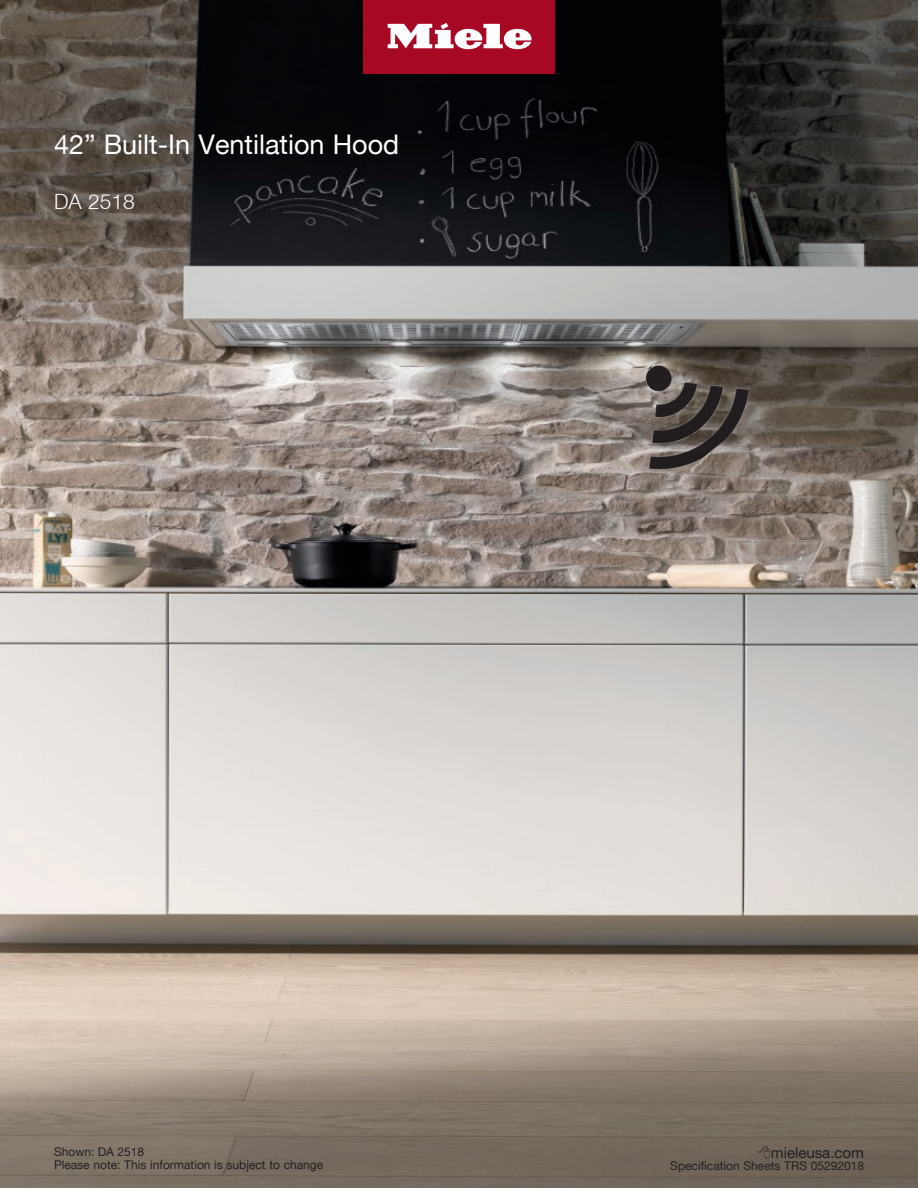
<style>
.page{position:relative;width:918px;height:1188px;background:#fff}
.page>*{position:absolute;margin:0;border:0;box-sizing:border-box;transform-origin:0 0}
.Titel_HEAD{font:27px "Helvetica Neue LT";color:#fff}
.Titel_HEAD-2{font:300 21px "Helvetica Neue LT";color:#fff}
.Titel_HEAD-3{font:15px "Helvetica Neue LT";color:#231f20}
.t1{font:12px "Helvetica Neue LT";color:#231f20}
</style>
<div class="page">
<img style="left:0;top:0;width:918px;height:1188px">
<img style="left:598px;top:328px;width:165px;height:161px">
<div style="left:363px;top:0;width:192px;height:73px;background:#a70824"></div>
<svg style="left:388px;top:23px;width:144px;height:26px"></svg>
<svg style="left:757px;top:1146px;width:13px;height:13px"></svg>
<p class="Titel_HEAD" style="left:54px;top:129px;width:347px">42” Built-In Ventilation Hood</p>
<p class="Titel_HEAD-2" style="left:54px;top:188px;width:82px">DA 2518</p>
<p class="t1" style="left:54px;top:1144px;width:92px">Shown: DA 2518</p>
<p class="t1" style="left:54px;top:1157px;width:271px">Please note: This information is subject to change</p>
<p class="Titel_HEAD-3" style="left:771px;top:1144px;width:95px">mieleusa.com</p>
<p class="t1" style="left:670px;top:1158px;width:195px">Specification Sheets TRS 05292018</p>
</div>
